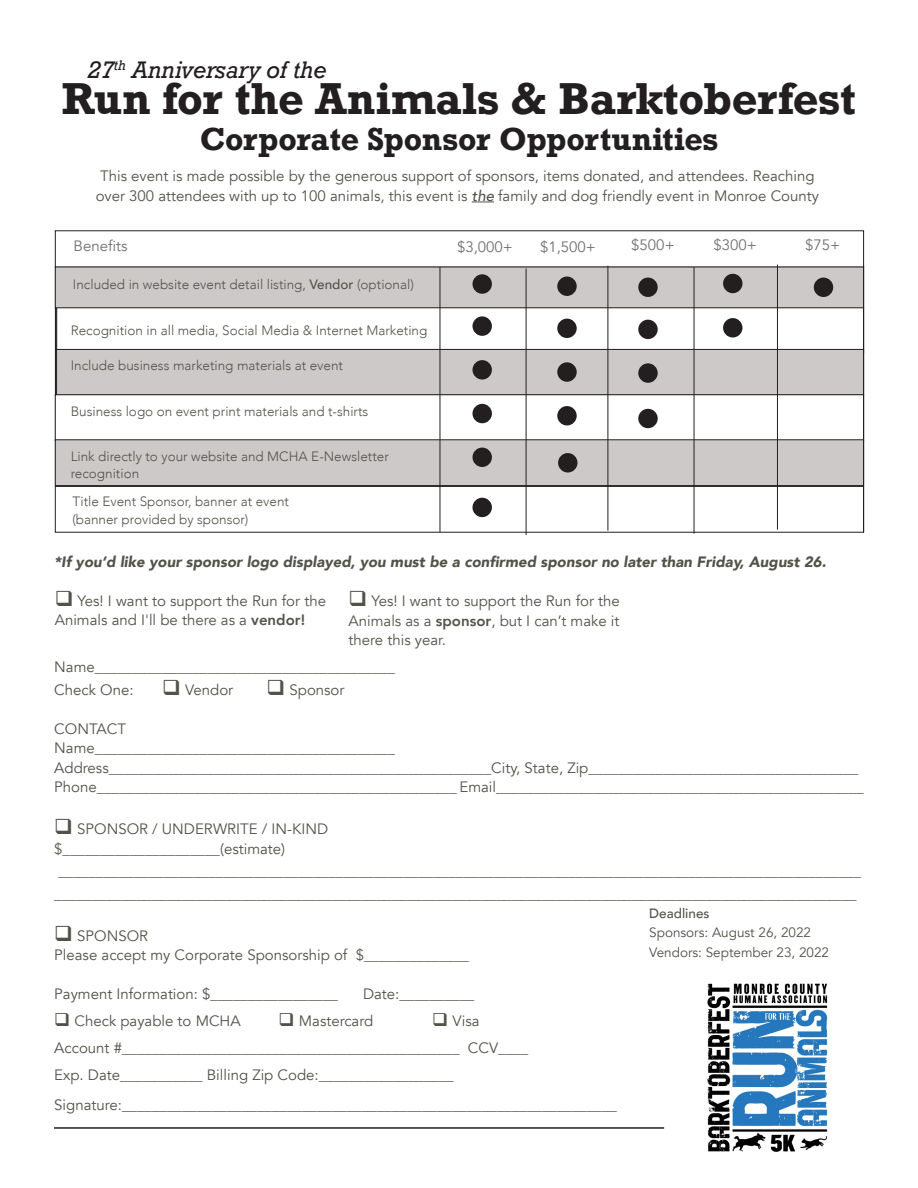
<style>
.page{position:relative;width:918px;height:1188px;background:#fff}
.page>*{position:absolute;margin:0;border:0;box-sizing:border-box;transform-origin:0 0}
.t1{font:700 42px "Rockwell";letter-spacing:-.005em;color:#231f20}
.t2{font:700 30px "Rockwell";color:#231f20}
.t3{font:italic 22.5px "Rockwell";color:#231f20}
.t4{font:15px/19.5px "Avenir";color:#535249}
.t5{font:italic 900 15px "Avenir";color:#535249}
.t6{font:15px "Avenir";color:#717074}
.t7{font:300 13.5px/17.9px "Avenir";color:#535249}
.t8{font:13.5px "Avenir";color:#535249}
.t9{font:500 13.5px "Avenir";color:#535249}
.s1{font-weight:500;font-style:italic}
.s2{font-weight:500}
.s3{font-weight:800}
</style>
<div class="page">
<div style="left:55px;top:486px;width:809px;height:47px;border:1px solid #231f20"></div>
<hr style="left:54px;top:1127px;width:610px;height:2px;background:#231f20">
<svg style="left:472px;top:202px;width:22px;height:1px"></svg>
<div style="left:55px;top:267px;width:809px;height:41px;background:#cdc9c8"></div>
<div style="left:55px;top:266px;width:809px;height:42px;border:1px solid #231f20"></div>
<div style="left:57px;top:349px;width:807px;height:46px;background:#cdc9c8"></div>
<div style="left:56px;top:349px;width:808px;height:47px;border:1px solid #231f20"></div>
<div style="left:55px;top:394px;width:809px;height:47px;border:1px solid #231f20"></div>
<div style="left:55px;top:440px;width:809px;height:46px;background:#cdc9c8"></div>
<div style="left:55px;top:439px;width:809px;height:47px;border:1px solid #231f20"></div>
<hr style="left:440px;top:267px;width:1px;height:265px;background:#231f20">
<hr style="left:526px;top:268px;width:1px;height:267px;background:#231f20">
<div style="left:472px;top:274px;width:20px;height:20px;background:#231f20;border-radius:50%"></div>
<div style="left:472px;top:316px;width:20px;height:20px;background:#231f20;border-radius:50%"></div>
<div style="left:472px;top:360px;width:20px;height:20px;background:#231f20;border-radius:50%"></div>
<div style="left:472px;top:404px;width:20px;height:19px;background:#231f20;border-radius:50%"></div>
<div style="left:472px;top:448px;width:20px;height:19px;background:#231f20;border-radius:50%"></div>
<div style="left:557px;top:277px;width:20px;height:19px;background:#231f20;border-radius:50%"></div>
<div style="left:557px;top:319px;width:20px;height:19px;background:#231f20;border-radius:50%"></div>
<div style="left:557px;top:362px;width:20px;height:20px;background:#231f20;border-radius:50%"></div>
<div style="left:557px;top:406px;width:20px;height:19px;background:#231f20;border-radius:50%"></div>
<div style="left:638px;top:278px;width:20px;height:19px;background:#231f20;border-radius:50%"></div>
<div style="left:638px;top:320px;width:20px;height:19px;background:#231f20;border-radius:50%"></div>
<div style="left:638px;top:363px;width:20px;height:20px;background:#231f20;border-radius:50%"></div>
<div style="left:723px;top:274px;width:20px;height:19px;background:#231f20;border-radius:50%"></div>
<div style="left:723px;top:318px;width:20px;height:20px;background:#231f20;border-radius:50%"></div>
<div style="left:814px;top:278px;width:19px;height:19px;background:#231f20;border-radius:50%"></div>
<div style="left:472px;top:498px;width:20px;height:19px;background:#231f20;border-radius:50%"></div>
<hr style="left:608px;top:266px;width:1px;height:265px;background:#231f20">
<hr style="left:694px;top:267px;width:1px;height:267px;background:#231f20">
<hr style="left:777px;top:265px;width:1px;height:265px;background:#231f20">
<hr style="left:863px;top:266px;width:1px;height:267px;background:#231f20">
<div style="left:558px;top:453px;width:20px;height:19px;background:#231f20;border-radius:50%"></div>
<div style="left:638px;top:409px;width:20px;height:19px;background:#231f20;border-radius:50%"></div>
<img style="left:707px;top:983px;width:121px;height:169px">
<p class="t3" style="left:87px;top:56px;width:241px">27<sup>th</sup> Anniversary of the</p>
<p class="t1" style="left:62px;top:72px;width:796px">Run for the Animals &amp; Barktoberfest</p>
<p class="t2" style="left:200px;top:120px;width:520px">Corporate Sponsor Opportunities</p>
<p class="t4" style="left:96px;top:167px;width:725px">This event is made possible by the generous support of sponsors, items donated, and attendees. Reaching over 300 attendees with up to 100 animals, this event is <span class="s1">the</span> family and dog friendly event in Monroe County</p>
<p class="t6" style="left:74px;top:236px;width:55px">Benefits</p>
<p class="t6" style="left:457px;top:237px;width:57px">$3,000+</p>
<p class="t6" style="left:540px;top:237px;width:57px">$1,500+</p>
<p class="t6" style="left:631px;top:236px;width:45px">$500+</p>
<p class="t7" style="left:73px;top:275px;width:342px">Included in website event detail listing, <span class="s2">Vendor</span> (optional)</p>
<p class="t7" style="left:71px;top:321px;width:358px">Recognition in all media, Social Media &amp; Internet Marketing</p>
<p class="t7" style="left:71px;top:357px;width:274px">Include business marketing materials at event</p>
<p class="t7" style="left:71px;top:402px;width:299px">Business logo on event print materials and t-shirts</p>
<p class="t7" style="left:71px;top:447px;width:320px">Link directly to your website and MCHA E-Newsletter recognition</p>
<p class="t7" style="left:72px;top:492px;width:218px">Title Event Sponsor, banner at event</p>
<p class="t7" style="left:72px;top:510px;width:178px">(banner provided by sponsor)</p>
<p class="t6" style="left:713px;top:236px;width:45px">$300+</p>
<p class="t6" style="left:805px;top:236px;width:37px">$75+</p>
<p class="t5" style="left:54px;top:549px;width:774px">*If you’d like your sponsor logo displayed, you must be a confirmed sponsor no later than Friday, August 26.</p>
<p class="t4" style="left:349px;top:592px;width:273px;text-align:justify">❑ Yes! I want to support the Run for the Animals as a <span class="s3">sponsor</span>, but I can’t make it there this year.</p>
<p class="t4" style="left:55px;top:591px;width:273px">❑ Yes! I want to support the Run for the<br>Animals and I'll be there as a <span class="s3">vendor!</span></p>
<p class="t4" style="left:54px;top:658px;width:342px">Name________________________________________</p>
<p class="t4" style="left:54px;top:680px;width:81px">Check One:</p>
<p class="t4" style="left:162px;top:680px;width:72px">❑ Vendor</p>
<p class="t4" style="left:267px;top:680px;width:79px">❑ Sponsor</p>
<p class="t4" style="left:54px;top:719px;width:73px">CONTACT</p>
<p class="t4" style="left:54px;top:739px;width:342px">Name________________________________________</p>
<p class="t4" style="left:54px;top:758px;width:806px">Address___________________________________________________City, State, Zip____________________________________</p>
<p class="t4" style="left:54px;top:778px;width:811px">Phone________________________________________________ Email_________________________________________________</p>
<p class="t4" style="left:54px;top:820px;width:275px">❑ SPONSOR / UNDERWRITE / IN-KIND</p>
<p class="t4" style="left:54px;top:839px;width:232px">$_____________________(estimate)</p>
<p class="t4" style="left:58px;top:862px;width:804px">___________________________________________________________________________________________________________</p>
<p class="t4" style="left:54px;top:884px;width:804px">___________________________________________________________________________________________________________</p>
<p class="t4" style="left:54px;top:926px;width:95px">❑ SPONSOR</p>
<p class="t4" style="left:54px;top:946px;width:416px">Please accept my Corporate Sponsorship of $______________</p>
<p class="t4" style="left:54px;top:985px;width:285px">Payment Information: $_________________</p>
<p class="t4" style="left:363px;top:985px;width:113px">Date:__________</p>
<p class="t4" style="left:54px;top:1012px;width:188px">❑ Check payable to MCHA</p>
<p class="t4" style="left:279px;top:1012px;width:96px">❑ Mastercard</p>
<p class="t4" style="left:432px;top:1012px;width:49px">❑ Visa</p>
<p class="t4" style="left:54px;top:1039px;width:475px">Account #_____________________________________________ CCV____</p>
<p class="t4" style="left:54px;top:1066px;width:401px">Exp. Date___________ Billing Zip Code:__________________</p>
<p class="t4" style="left:54px;top:1096px;width:564px">Signature:__________________________________________________________________</p>
<p class="t9" style="left:649px;top:901px;width:62px">Deadlines</p>
<p class="t8" style="left:649px;top:924px;width:163px">Sponsors: August 26, 2022</p>
<p class="t8" style="left:649px;top:944px;width:181px">Vendors: September 23, 2022</p>
</div>
